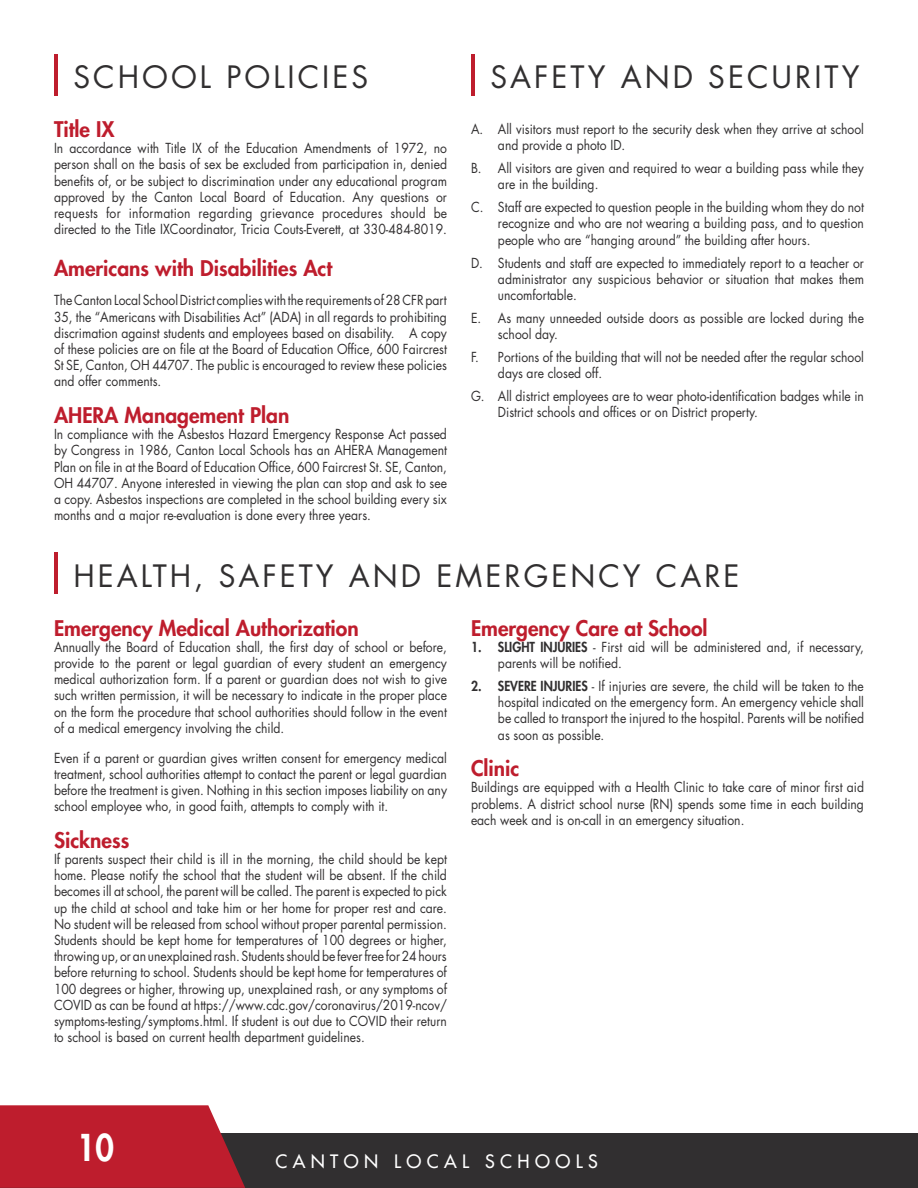
<style>
.page{position:relative;width:918px;height:1188px;background:#fff}
.page>*{position:absolute;margin:0;border:0;box-sizing:border-box;transform-origin:0 0}
.t1{font:800 36px "Futura";color:#fff;scale:.89 1}
.t2{font:30px "Futura";letter-spacing:.1em;color:#312f30}
.t3{font:800 21px "Futura";color:#be1d2d}
.t4{font:18px "Futura";letter-spacing:.3em;color:#fff}
.t5{font:13.5px/16.2px "Futura";color:#312f30;text-align:justify;scale:.9 1}
.s1{font-weight:800}
</style>
<div class="page">
<div style="left:0;top:1134px;width:918px;height:54px;background:#312f30"></div>
<svg style="left:0;top:1105px;width:245px;height:83px;background:#bc2736"></svg>
<hr style="left:54px;top:54px;width:4px;height:41px;background:#be1d2d">
<hr style="left:54px;top:553px;width:4px;height:41px;background:#be1d2d">
<hr style="left:471px;top:54px;width:4px;height:41px;background:#be1d2d">
<h2 class="t2" style="left:74px;top:56px;width:296px">SCHOOL POLICIES</h2>
<h3 class="t3" style="left:54px;top:115px;width:62px">Title IX</h3>
<p class="t5" style="left:54px;top:140px;width:438px">In accordance with Title IX of the Education Amendments of 1972, no person shall on the basis of sex be excluded from participation in, denied benefits of, or be subject to discrimination under any educational program approved by the Canton Local Board of Education. Any questions or requests for information regarding grievance procedures should be directed to the Title IXCoordinator, Tricia Couts-Everett, at 330-484-8019.</p>
<h3 class="t3" style="left:54px;top:254px;width:280px">Americans with Disabilities Act</h3>
<p class="t5" style="left:54px;top:292px;width:438px">The Canton Local School District complies with the requirements of 28 CFR part 35, the “Americans with Disabilities Act” (ADA) in all regards to prohibiting discrimation against students and employees based on disability. A copy of these policies are on file at the Board of Education Office, 600 Faircrest St SE, Canton, OH 44707. The public is encouraged to review these policies and offer comments.</p>
<h3 class="t3" style="left:54px;top:401px;width:237px">AHERA Management Plan</h3>
<p class="t5" style="left:54px;top:426px;width:438px">In compliance with the Asbestos Hazard Emergency Response Act passed by Congress in 1986, Canton Local Schools has an AHERA Management Plan on file in at the Board of Education Office, 600 Faircrest St. SE, Canton, OH 44707. Anyone interested in viewing the plan can stop and ask to see a copy. Asbestos inspections are completed in the school building every six months and a major re-evaluation is done every three years.</p>
<h2 class="t2" style="left:490px;top:56px;width:370px">SAFETY AND SECURITY</h2>
<p class="t5" style="left:498px;top:121px;width:408px;text-indent:-27px">A. All visitors must report to the security desk when they arrive at school and provide a photo ID.</p>
<p class="t5" style="left:498px;top:160px;width:408px;text-indent:-27px">B. All visitors are given and required to wear a building pass while they are in the building.</p>
<p class="t5" style="left:498px;top:199px;width:408px;text-indent:-27px">C. Staff are expected to question people in the building whom they do not recognize and who are not wearing a building pass, and to question people who are “hanging around” the building after hours.</p>
<p class="t5" style="left:498px;top:254px;width:408px;text-indent:-27px">D. Students and staff are expected to immediately report to a teacher or administrator any suspicious behavior or situation that makes them uncomfortable.</p>
<p class="t5" style="left:498px;top:310px;width:408px;text-indent:-27px">E. As many unneeded outside doors as possible are locked during the school day.</p>
<p class="t5" style="left:498px;top:349px;width:408px;text-indent:-27px">F. Portions of the building that will not be needed after the regular school days are closed off.</p>
<p class="t5" style="left:498px;top:388px;width:408px;text-indent:-27px">G. All district employees are to wear photo-identification badges while in<br>District schools and offices or on District property.</p>
<h2 class="t2" style="left:74px;top:555px;width:668px">HEALTH, SAFETY AND EMERGENCY CARE</h2>
<h3 class="t3" style="left:54px;top:614px;width:306px">Emergency Medical Authorization</h3>
<p class="t5" style="left:54px;top:639px;width:438px">Annually the Board of Education shall, the first day of school or before, provide to the parent or legal guardian of every student an emergency medical authorization form. If a parent or guardian does not wish to give such written permission, it will be necessary to indicate in the proper place on the form the procedure that school authorities should follow in the event of a medical emergency involving the child.</p>
<p class="t5" style="left:54px;top:749px;width:438px">Even if a parent or guardian gives written consent for emergency medical treatment, school authorities attempt to contact the parent or legal guardian before the treatment is given. Nothing in this section imposes liability on any school employee who, in good faith, attempts to comply with it.</p>
<h3 class="t3" style="left:54px;top:826px;width:77px">Sickness</h3>
<p class="t5" style="left:54px;top:851px;width:438px">If parents suspect their child is ill in the morning, the child should be kept home. Please notify the school that the student will be absent. If the child becomes ill at school, the parent will be called. The parent is expected to pick up the child at school and take him or her home for proper rest and care.<br>No student will be released from school without proper parental permission.<br>Students should be kept home for temperatures of 100 degrees or higher, throwing up, or an unexplained rash. Students should be fever free for 24 hours before returning to school. Students should be kept home for temperatures of 100 degrees or higher, throwing up, unexplained rash, or any symptoms of COVID as can be found at https://www.cdc.gov/coronavirus/2019-ncov/ symptoms-testing/symptoms.html. If student is out due to COVID their return to school is based on current health department guidelines.</p>
<h3 class="t3" style="left:471px;top:614px;width:238px">Emergency Care at School</h3>
<p class="t5" style="left:498px;top:639px;width:408px;text-indent:-27px"><span class="s1">1. SLIGHT INJURIES</span> - First aid will be administered and, if necessary, parents will be notified.</p>
<p class="t5" style="left:498px;top:678px;width:408px;text-indent:-27px"><span class="s1">2. SEVERE INJURIES</span> - If injuries are severe, the child will be taken to the hospital indicated on the emergency form. An emergency vehicle shall be called to transport the injured to the hospital. Parents will be notified as soon as possible.</p>
<h3 class="t3" style="left:471px;top:754px;width:50px">Clinic</h3>
<p class="t5" style="left:471px;top:779px;width:438px">Buildings are equipped with a Health Clinic to take care of minor first aid problems. A district school nurse (RN) spends some time in each building each week and is on-call in an emergency situation.</p>
<h1 class="t1" style="left:77px;top:1124px;width:43px">10</h1>
<h3 class="t4" style="left:275px;top:1150px;width:324px">CANTON LOCAL SCHOOLS</h3>
</div>
